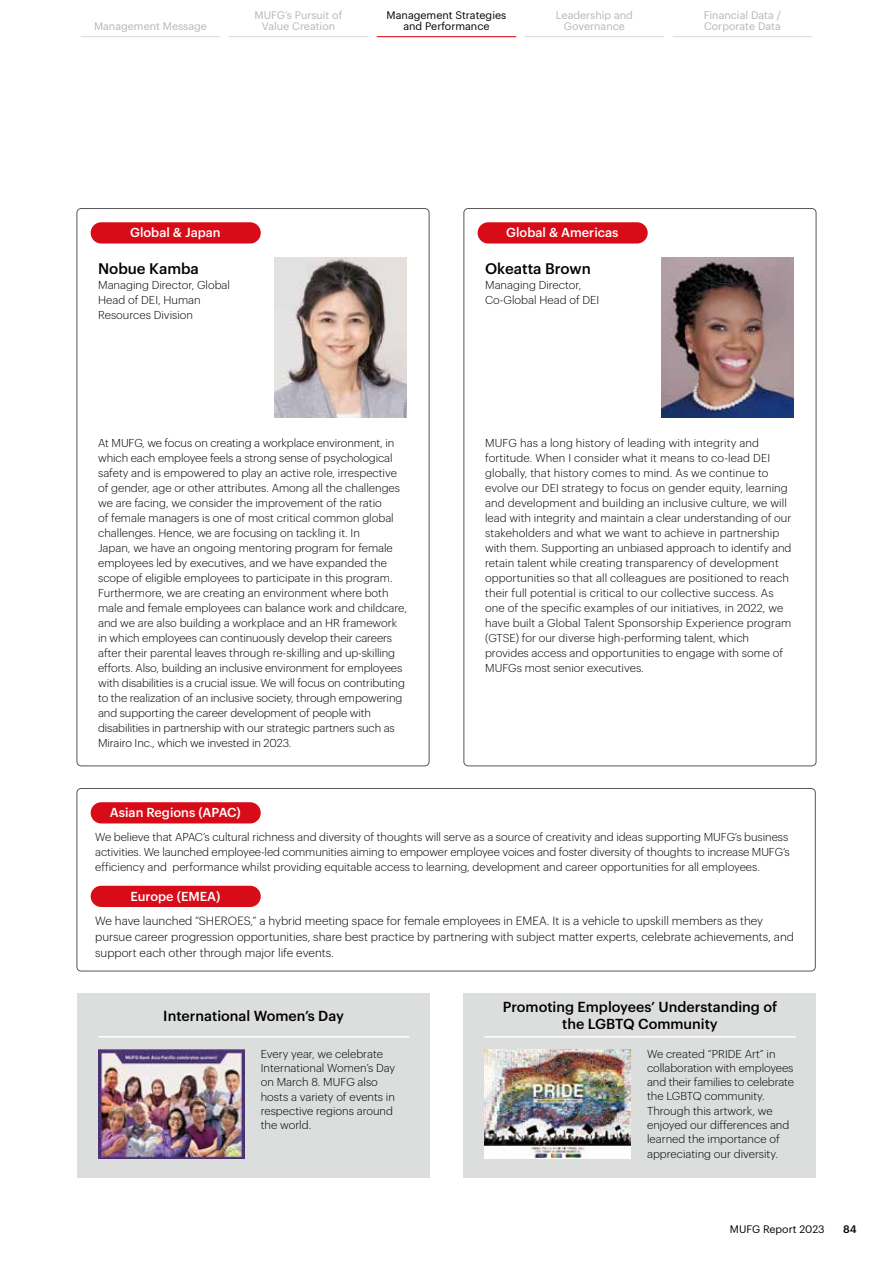
<style>
.page{position:relative;width:893px;height:1263px;background:#fff}
.page>*{position:absolute;margin:0;border:0;box-sizing:border-box;transform-origin:0 0}
.t1{font:500 15px "Graphik";color:#000}
.t2{font:500 14.25px/16.5px "Graphik";color:#000;text-align:center}
.t3{font:500 12.75px "Graphik";color:#fff}
.t4{font:300 11.7px/15.8px "Graphik";color:#000}
.t5{font:300 11.25px/15px "Graphik";color:#000}
.t6{font:10.65px/11.7px "Graphik";color:#b5b6b6;text-align:center}
.t7{font:10.65px/11.7px "Graphik";color:#000;text-align:center}
.t8{font:500 10.65px "Graphik";color:#000}
</style>
<div class="page">
<hr style="left:81px;top:36px;width:139px;height:1px;background:#dcdddd">
<hr style="left:229px;top:36px;width:139px;height:1px;background:#dcdddd">
<hr style="left:377px;top:36px;width:139px;height:1px;background:#d80c18">
<hr style="left:525px;top:36px;width:139px;height:1px;background:#dcdddd">
<hr style="left:673px;top:36px;width:139px;height:1px;background:#dcdddd">
<div style="left:77px;top:993px;width:353px;height:185px;background:#dcdddd"></div>
<div style="left:463px;top:993px;width:353px;height:185px;background:#dcdddd"></div>
<div style="left:77px;top:788px;width:739px;height:183px;border:1px solid #595757;border-radius:4px"></div>
<img style="left:98px;top:1049px;width:146px;height:110px">
<hr style="left:98px;top:1036px;width:311px;height:1px;background:#fff">
<hr style="left:484px;top:1036px;width:312px;height:1px;background:#fff">
<img style="left:484px;top:1050px;width:147px;height:108px">
<div style="left:91px;top:222px;width:170px;height:21px;background:#d80c18;border-radius:11px"></div>
<div style="left:91px;top:802px;width:170px;height:21px;background:#d80c18;border-radius:11px"></div>
<div style="left:91px;top:886px;width:170px;height:21px;background:#d80c18;border-radius:11px"></div>
<div style="left:478px;top:222px;width:170px;height:21px;background:#d80c18;border-radius:11px"></div>
<img style="left:275px;top:257px;width:132px;height:161px">
<img style="left:661px;top:257px;width:133px;height:161px">
<p class="t6" style="left:94px;top:20px;width:114px">Management Message</p>
<p class="t6" style="left:255px;top:8px;width:89px">MUFG’s Pursuit of<br>Value Creation</p>
<p class="t7" style="left:387px;top:8px;width:121px">Management Strategies and Performance</p>
<p class="t6" style="left:556px;top:8px;width:79px">Leadership and<br>Governance</p>
<p class="t6" style="left:704px;top:8px;width:79px;text-align:left">Financial Data /<br>Corporate Data</p>
<p class="t3" style="left:130px;top:223px;width:92px">Global &amp; Japan</p>
<h1 class="t1" style="left:98px;top:257px;width:102px">Nobue Kamba</h1>
<p class="t5" style="left:98px;top:276px;width:133px">Managing Director, Global<br>Head of DEI, Human<br>Resources Division</p>
<p class="t3" style="left:506px;top:223px;width:114px">Global &amp; Americas</p>
<h1 class="t1" style="left:485px;top:257px;width:107px">Okeatta Brown</h1>
<p class="t5" style="left:485px;top:276px;width:116px">Managing Director,<br>Co-Global Head of DEI</p>
<p class="t5" style="left:98px;top:434px;width:310px">At MUFG, we focus on creating a workplace environment, in which each employee feels a strong sense of psychological safety and is empowered to play an active role, irrespective of gender, age or other attributes. Among all the challenges we are facing, we consider the improvement of the ratio<br>of female managers is one of most critical common global challenges. Hence, we are focusing on tackling it. In<br>Japan, we have an ongoing mentoring program for female employees led by executives, and we have expanded the scope of eligible employees to participate in this program.<br>Furthermore, we are creating an environment where both male and female employees can balance work and childcare, and we are also building a workplace and an HR framework in which employees can continuously develop their careers after their parental leaves through re-skilling and up-skilling efforts. Also, building an inclusive environment for employees with disabilities is a crucial issue. We will focus on contributing to the realization of an inclusive society, through empowering and supporting the career development of people with disabilities in partnership with our strategic partners such as Mirairo Inc., which we invested in 2023.</p>
<p class="t3" style="left:110px;top:803px;width:133px">Asian Regions (APAC)</p>
<p class="t5" style="left:485px;top:434px;width:308px">MUFG has a long history of leading with integrity and fortitude. When I consider what it means to co-lead DEI globally, that history comes to mind. As we continue to evolve our DEI strategy to focus on gender equity, learning and development and building an inclusive culture, we will lead with integrity and maintain a clear understanding of our stakeholders and what we want to achieve in partnership with them. Supporting an unbiased approach to identify and retain talent while creating transparency of development opportunities so that all colleagues are positioned to reach their full potential is critical to our collective success. As one of the specific examples of our initiatives, in 2022, we have built a Global Talent Sponsorship Experience program (GTSE) for our diverse high-performing talent, which provides access and opportunities to engage with some of MUFGs most senior executives.</p>
<p class="t5" style="left:95px;top:829px;width:696px;text-align:justify">We believe that APAC’s cultural richness and diversity of thoughts will serve as a source of creativity and ideas supporting MUFG’s business activities. We launched employee-led communities aiming to empower employee voices and foster diversity of thoughts to increase MUFG’s efficiency and performance whilst providing equitable access to learning, development and career opportunities for all employees.</p>
<p class="t3" style="left:130px;top:886px;width:92px">Europe (EMEA)</p>
<p class="t4" style="left:95px;top:912px;width:700px">We have launched “SHEROES,” a hybrid meeting space for female employees in EMEA. It is a vehicle to upskill members as they pursue career progression opportunities, share best practice by partnering with subject matter experts, celebrate achievements, and support each other through major life events.</p>
<p class="t2" style="left:163px;top:1006px;width:182px">International Women’s Day</p>
<p class="t2" style="left:503px;top:997px;width:276px">Promoting Employees’ Understanding of the LGBTQ Community</p>
<p class="t5" style="left:261px;top:1045px;width:136px;line-height:14.2px">Every year, we celebrate<br>International Women’s Day on March 8. MUFG also hosts a variety of events in respective regions around the world.</p>
<p class="t5" style="left:647px;top:1045px;width:148px;line-height:14.2px">We created “PRIDE Art” in collaboration with employees and their families to celebrate the LGBTQ community.<br>Through this artwork, we enjoyed our differences and learned the importance of appreciating our diversity.</p>
<p class="t7" style="left:730px;top:1222px;width:96px">MUFG Report 2023</p>
<p class="t8" style="left:843px;top:1221px;width:15px">84</p>
</div>
